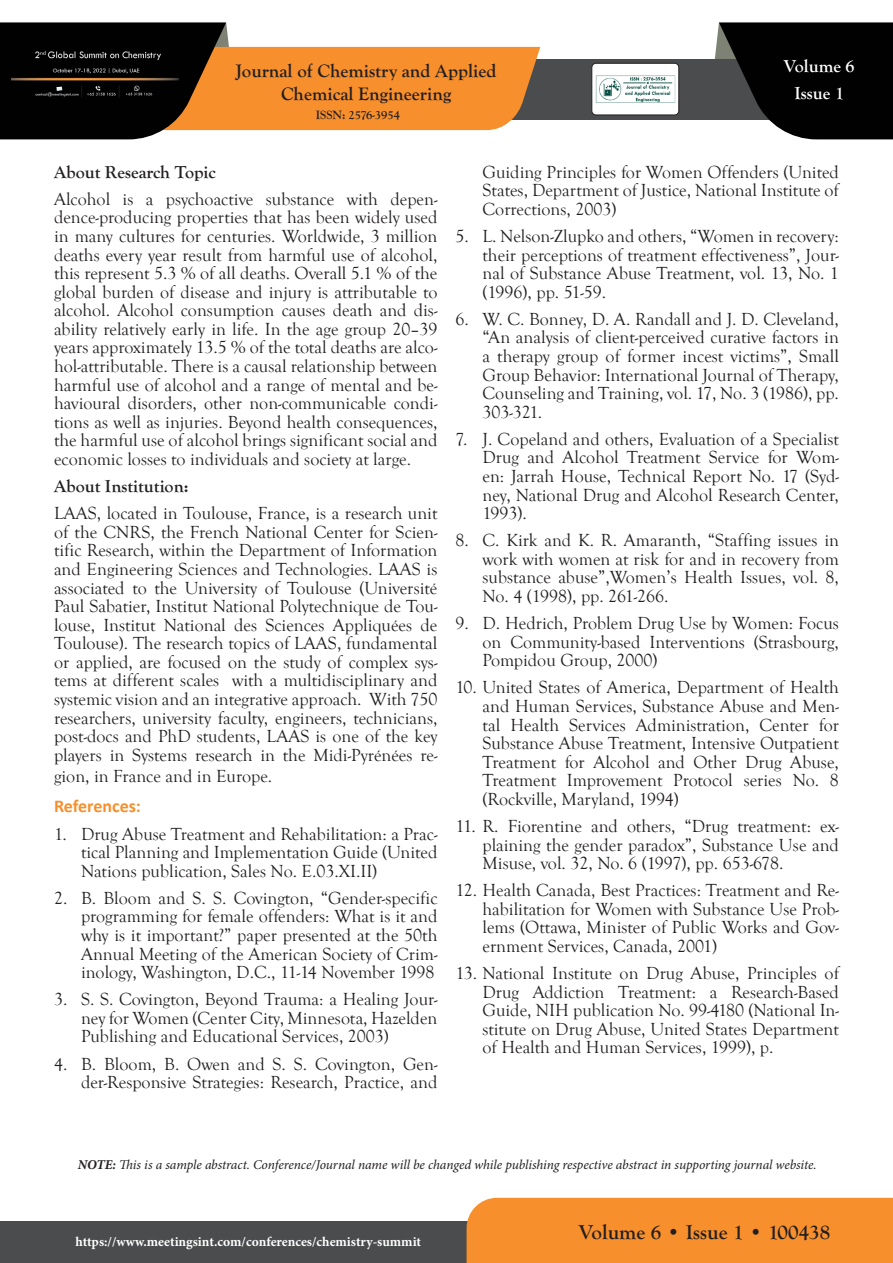
<style>
.page{position:relative;width:893px;height:1263px;background:#fff}
.page>*{position:absolute;margin:0;border:0;box-sizing:border-box;transform-origin:0 0}
.t1{font:700 21px "Goudy Old Style T";color:#231f20}
.t2{font:700 18.75px/22.6px "Goudy Old Style T";color:#231f20;text-align:center}
.t3{font:18px/18.6px "Goudy Old Style T";color:#231f20;text-align:justify}
.t4{font:700 18px "Goudy Old Style T";color:#231f20}
.t5{font:700 18px "Goudy Old Style T";color:#fff}
.t6{font:700 18px "Calibri";color:#f78f2c}
.t7{font:italic 13.5px "Minion Pro";letter-spacing:-.01em;color:#231f20}
.t8{font:700 13.5px "Minion Pro";color:#fff}
.t9{font:700 12.6px "Goudy Old Style T";color:#231f20}
.s1{font-weight:700}
</style>
<div class="page">
<div style="left:436px;top:59px;width:457px;height:60px;background:#4b4c4d"></div>
<svg style="left:0;top:22px;width:540px;height:117px"></svg>
<svg style="left:712px;top:22px;width:181px;height:117px"></svg>
<div style="left:0;top:1221px;width:893px;height:42px;background:#4b4c4d"></div>
<div style="left:467px;top:1198px;width:426px;height:65px;background:#f78f2c"></div>
<img style="left:12px;top:47px;width:170px;height:57px">
<div style="left:592px;top:63px;width:87px;height:52px;background:#fff;border-radius:4px"></div>
<img style="left:595px;top:75px;width:81px;height:28px">
<div style="left:591px;top:63px;width:88px;height:52px;border:1px solid #231f20;border-radius:4px"></div>
<p class="t2" style="left:236px;top:60px;width:262px">Journal of Chemistry and Applied<br>Chemical Engineering</p>
<p class="t9" style="left:316px;top:108px;width:86px">ISSN: 2576-3954</p>
<p class="t5" style="left:784px;top:56px;width:72px">Volume 6</p>
<p class="t5" style="left:795px;top:83px;width:51px">Issue 1</p>
<p class="t4" style="left:54px;top:162px;width:163px">About Research Topic</p>
<p class="t3" style="left:54px;top:190px;width:385px">Alcohol is a psychoactive substance with depen&shy;dence-producing properties that has been widely used in many cultures for centuries. Worldwide, 3 million deaths every year result from harmful use of alcohol, this represent 5.3 % of all deaths. Overall 5.1 % of the global burden of disease and injury is attributable to alcohol. Alcohol consumption causes death and dis&shy;ability relatively early in life. In the age group 20–39 years approximately 13.5 % of the total deaths are alco&shy;hol-attributable. There is a causal relationship between harmful use of alcohol and a range of mental and be&shy;havioural disorders, other non-communicable condi&shy;tions as well as injuries. Beyond health consequences, the harmful use of alcohol brings significant social and economic losses to individuals and society at large.</p>
<p class="t4" style="left:54px;top:476px;width:136px">About Institution:</p>
<p class="t3" style="left:54px;top:504px;width:385px">LAAS, located in Toulouse, France, is a research unit of the CNRS, the French National Center for Scien&shy;tific Research, within the Department of Information and Engineering Sciences and Technologies. LAAS is associated to the University of Toulouse (Université Paul Sabatier, Institut National Polytechnique de Tou&shy;louse, Institut National des Sciences Appliquées de Toulouse). The research topics of LAAS, fundamental or applied, are focused on the study of complex sys&shy;tems at different scales with a multidisciplinary and systemic vision and an integrative approach. With 750 researchers, university faculty, engineers, technicians, post-docs and PhD students, LAAS is one of the key players in Systems research in the Midi-Pyrénées re-</p>
<p class="t3" style="left:54px;top:767px;width:220px">gion, in France and in Europe.</p>
<p class="t6" style="left:54px;top:794px;width:88px">References:</p>
<p class="t3" style="left:81px;top:825px;width:358px;text-indent:-27px">1. Drug Abuse Treatment and Rehabilitation: a Prac&shy;tical Planning and Implementation Guide (United Nations publication, Sales No. E.03.XI.II)</p>
<p class="t3" style="left:81px;top:889px;width:358px;text-indent:-27px">2. B. Bloom and S. S. Covington, “Gender-specific programming for female offenders: What is it and why is it important?” paper presented at the 50th Annual Meeting of the American Society of Crim&shy;inology, Washington, D.C., 11-14 November 1998</p>
<p class="t3" style="left:81px;top:990px;width:358px;text-indent:-27px">3. S. S. Covington, Beyond Trauma: a Healing Jour&shy;ney for Women (Center City, Minnesota, Hazelden Publishing and Educational Services, 2003)</p>
<p class="t3" style="left:54px;top:1055px;width:385px;text-align:right">4. B. Bloom, B. Owen and S. S. Covington, Gen&shy;der-Responsive Strategies: Research, Practice, and</p>
<p class="t3" style="left:482px;top:163px;width:358px">Guiding Principles for Women Offenders (United States, Department of Justice, National Institute of Corrections, 2003)</p>
<p class="t3" style="left:482px;top:227px;width:358px;text-indent:-27px">5. L. Nelson-Zlupko and others, “Women in recovery: their perceptions of treatment effectiveness”, Jour&shy;nal of Substance Abuse Treatment, vol. 13, No. 1 (1996), pp. 51-59.</p>
<p class="t3" style="left:482px;top:310px;width:358px;text-indent:-27px">6. W. C. Bonney, D. A. Randall and J. D. Cleveland, “An analysis of client-perceived curative factors in a therapy group of former incest victims”, Small Group Behavior: International Journal of Therapy, Counseling and Training, vol. 17, No. 3 (1986), pp.<br>303-321.</p>
<p class="t3" style="left:482px;top:430px;width:358px;text-indent:-27px">7. J. Copeland and others, Evaluation of a Specialist Drug and Alcohol Treatment Service for Wom&shy;en: Jarrah House, Technical Report No. 17 (Syd&shy;ney, National Drug and Alcohol Research Center, 1993).</p>
<p class="t3" style="left:482px;top:531px;width:358px;text-indent:-27px">8. C. Kirk and K. R. Amaranth, “Staffing issues in work with women at risk for and in recovery from substance abuse”,Women’s Health Issues, vol. 8, No. 4 (1998), pp. 261-266.</p>
<p class="t3" style="left:482px;top:614px;width:358px;text-indent:-27px">9. D. Hedrich, Problem Drug Use by Women: Focus on Community-based Interventions (Strasbourg, Pompidou Group, 2000)</p>
<p class="t3" style="left:482px;top:679px;width:358px;text-indent:-27px">10. United States of America, Department of Health and Human Services, Substance Abuse and Men&shy;tal Health Services Administration, Center for Substance Abuse Treatment, Intensive Outpatient Treatment for Alcohol and Other Drug Abuse, Treatment Improvement Protocol series No. 8 (Rockville, Maryland, 1994)</p>
<p class="t3" style="left:482px;top:817px;width:358px;text-indent:-27px">11. R. Fiorentine and others, “Drug treatment: ex&shy;plaining the gender paradox”, Substance Use and Misuse, vol. 32, No. 6 (1997), pp. 653-678.</p>
<p class="t3" style="left:482px;top:881px;width:358px;text-indent:-27px">12. Health Canada, Best Practices: Treatment and Re&shy;habilitation for Women with Substance Use Prob&shy;lems (Ottawa, Minister of Public Works and Gov&shy;ernment Services, Canada, 2001)</p>
<p class="t3" style="left:482px;top:964px;width:358px;text-indent:-27px">13. National Institute on Drug Abuse, Principles of Drug Addiction Treatment: a Research-Based Guide, NIH publication No. 99-4180 (National In&shy;stitute on Drug Abuse, United States Department of Health and Human Services, 1999), p.</p>
<p class="t7" style="left:78px;top:1155px;width:740px"><span class="s1">NOTE:</span> This is a sample abstract. Conference/Journal name will be changed while publishing respective abstract in supporting journal website.</p>
<p class="t8" style="left:76px;top:1232px;width:347px">https://www.meetingsint.com/conferences/chemistry-summit</p>
<p class="t1" style="left:579px;top:1220px;width:253px">Volume 6 • Issue 1 • 100438</p>
</div>
